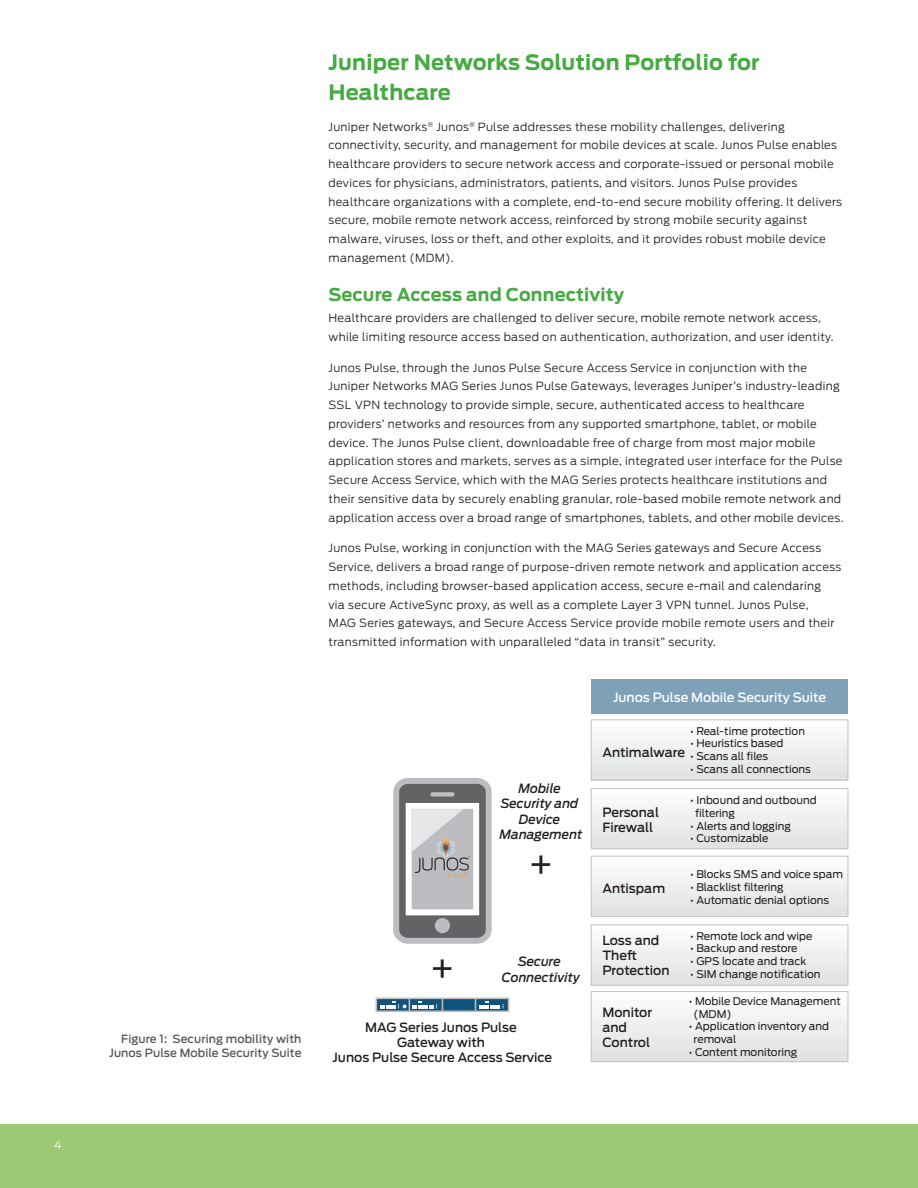
<style>
.page{position:relative;width:918px;height:1188px;background:#fff}
.page>*{position:absolute;margin:0;border:0;box-sizing:border-box;transform-origin:0 0}
.t1{font:300 38.1px "Antenna";color:#231f20}
.t2{font:700 21px/30px "Antenna";letter-spacing:.01em;color:#46aa42}
.t3{font:700 17.7px "Antenna";letter-spacing:.01em;color:#46aa42}
.t4{font:500 12.75px/15.1px "Antenna";color:#231f20}
.t5{font:italic 500 12.75px/15.1px "Antenna";color:#231f20;text-align:center}
.t6{font:500 12.75px "Antenna";color:#fff}
.t7{font:300 11.25px/18.8px "Antenna";letter-spacing:.03em;color:#231f20}
.t8{font:500 11.25px/13.5px "Antenna";letter-spacing:.01em;color:#57585a;text-align:right}
.t9{font:300 11.25px "Antenna";color:#fff}
.t10{font:10.5px/12.8px "Antenna";color:#231f20}
</style>
<div class="page">
<div style="left:0;top:1124px;width:918px;height:64px;background:#9eca76"></div>
<div style="left:393px;top:778px;width:99px;height:166px;background:#636366;border:6px solid #bcbdc0;border-radius:12px"></div>
<div style="left:409px;top:806px;width:67px;height:106px;background:#bcbdc0"></div>
<div style="left:406px;top:803px;width:73px;height:112px;border:6px solid #fff"></div>
<div style="left:430px;top:792px;width:24px;height:5px;background:#c0bebe;border-radius:2px"></div>
<div style="left:435px;top:918px;width:15px;height:15px;background:#bcbdc0;border-radius:50%"></div>
<svg style="left:412px;top:809px;width:58px;height:68px"></svg>
<div style="left:591px;top:679px;width:257px;height:34px;background:#7ea1b7"></div>
<div style="left:591px;top:789px;width:257px;height:60px;background:linear-gradient(to bottom,#fefefe,#e0e1e3)"></div>
<div style="left:591px;top:788px;width:257px;height:61px;border:1px solid #babbbe"></div>
<div style="left:591px;top:720px;width:257px;height:60px;background:linear-gradient(to bottom,#fefefe,#e0e1e3)"></div>
<div style="left:591px;top:719px;width:257px;height:62px;border:1px solid #babbbe"></div>
<div style="left:591px;top:856px;width:257px;height:60px;background:linear-gradient(to bottom,#fefefe,#e0e1e3)"></div>
<div style="left:591px;top:856px;width:257px;height:61px;border:1px solid #babbbe"></div>
<div style="left:591px;top:925px;width:257px;height:60px;background:linear-gradient(to bottom,#fefefe,#e0e1e3)"></div>
<div style="left:591px;top:924px;width:257px;height:62px;border:1px solid #babbbe"></div>
<div style="left:591px;top:992px;width:257px;height:70px;background:linear-gradient(to bottom,#fefefe,#e0e1e3)"></div>
<div style="left:591px;top:991px;width:257px;height:71px;border:1px solid #babbbe"></div>
<div style="left:376px;top:998px;width:133px;height:13px;background:#0f527b"></div>
<div style="left:376px;top:998px;width:133px;height:14px;border:2px solid #bcbdc0"></div>
<svg style="left:475px;top:998px;width:29px;height:13px"></svg>
<svg style="left:380px;top:998px;width:63px;height:13px"></svg>
<p class="t9" style="left:54px;top:1139px;width:9px">4</p>
<p class="t8" style="left:109px;top:1033px;width:194px">Figure 1: Securing mobility with<br>Junos Pulse Mobile Security Suite</p>
<h2 class="t2" style="left:328px;top:47px;width:433px">Juniper Networks Solution Portfolio for<br>Healthcare</h2>
<p class="t7" style="left:328px;top:117px;width:515px">Juniper Networks<sup>®</sup> Junos<sup>®</sup> Pulse addresses these mobility challenges, delivering connectivity, security, and management for mobile devices at scale. Junos Pulse enables healthcare providers to secure network access and corporate-issued or personal mobile devices for physicians, administrators, patients, and visitors. Junos Pulse provides healthcare organizations with a complete, end-to-end secure mobility offering. It delivers secure, mobile remote network access, reinforced by strong mobile security against malware, viruses, loss or theft, and other exploits, and it provides robust mobile device management (MDM).</p>
<h3 class="t3" style="left:328px;top:284px;width:297px">Secure Access and Connectivity</h3>
<p class="t7" style="left:328px;top:309px;width:506px">Healthcare providers are challenged to deliver secure, mobile remote network access, while limiting resource access based on authentication, authorization, and user identity.</p>
<p class="t7" style="left:328px;top:358px;width:513px">Junos Pulse, through the Junos Pulse Secure Access Service in conjunction with the<br>Juniper N etworks MAG Series Junos Pulse Gateways, leverages Juniper’s industry-leading<br>SSL</p>
<p class="t7" style="left:328px;top:396px;width:516px;text-indent:26px">VPN technology to provide simple, secure, authenticated access to healthcare providers’ networks and resources from any supported smartphone, tablet, or mobile device. The Junos Pulse client, downloadable free of charge from most major mobile application stores and markets, serves as a simple, integrated user interface for the Pulse Secure Access Service, which with the MAG Series protects healthcare institutions and their sensitive data by securely enabling granular, role-based mobile remote network and application access over a broad range of smartphones, tablets, and other mobile devices.</p>
<p class="t7" style="left:328px;top:539px;width:514px">Junos Pulse, working in conjunction with the MAG Series gateways and Secure Access Service, delivers a broad range of purpose-driven remote network and application access methods, including browser-based application access, secure e-mail and calendaring<br>via secure ActiveSync proxy, as well as a complete Layer 3 VPN tunnel. Junos Pulse,<br>MAG Series gateways, and Secure Access Service provide mobile remote users and their transmitted information with unparalleled “data in transit” security.</p>
<p class="t6" style="left:613px;top:690px;width:214px">Junos Pulse Mobile Security Suite</p>
<p class="t5" style="left:500px;top:781px;width:85px">Mobile<br>Security and<br>Device<br>Management</p>
<h1 class="t1" style="left:528px;top:842px;width:28px">+</h1>
<p class="t5" style="left:502px;top:954px;width:79px">Secure<br>Connectivity</p>
<p class="t4" style="left:333px;top:1020px;width:221px;text-align:center">MAG Series Junos Pulse<br>Gateway with<br>Junos Pulse Secure Access Service</p>
<h1 class="t1" style="left:429px;top:946px;width:28px">+</h1>
<p class="t10" style="left:690px;top:724px;width:116px">• Real-time protection</p>
<p class="t10" style="left:690px;top:737px;width:95px">• Heuristics based</p>
<p class="t10" style="left:690px;top:750px;width:80px">• Scans all files</p>
<p class="t10" style="left:690px;top:763px;width:122px">• Scans all connections</p>
<p class="t4" style="left:602px;top:745px;width:84px">Antimalware</p>
<p class="t4" style="left:602px;top:805px;width:58px">Personal<br>Firewall</p>
<p class="t10" style="left:695px;top:794px;width:123px;text-indent:-5px">• Inbound and outbound filtering</p>
<p class="t10" style="left:690px;top:820px;width:102px">• Alerts and logging</p>
<p class="t10" style="left:690px;top:832px;width:80px">• Customizable</p>
<p class="t4" style="left:602px;top:881px;width:64px">Antispam</p>
<p class="t10" style="left:690px;top:868px;width:154px">• Blocks SMS and voice spam</p>
<p class="t10" style="left:690px;top:881px;width:95px">• Blacklist filtering</p>
<p class="t10" style="left:690px;top:894px;width:140px">• Automatic denial options</p>
<p class="t4" style="left:602px;top:933px;width:69px">Loss and<br>The-<br>Protection</p>
<p class="t10" style="left:690px;top:930px;width:124px">• Remote lock and wipe</p>
<p class="t10" style="left:690px;top:942px;width:109px">• Backup and restore</p>
<p class="t10" style="left:690px;top:955px;width:118px">• GPS locate and track</p>
<p class="t10" style="left:690px;top:968px;width:132px">• SIM change notification</p>
<p class="t4" style="left:602px;top:1004px;width:51px">Monitor and<br>Control</p>
<p class="t10" style="left:694px;top:995px;width:149px;text-indent:-5px">• Mobile Device Management (MDM)</p>
<p class="t10" style="left:694px;top:1020px;width:137px;text-indent:-5px">• Application inventory and removal</p>
<p class="t10" style="left:689px;top:1046px;width:110px">• Content monitoring</p>
</div>
